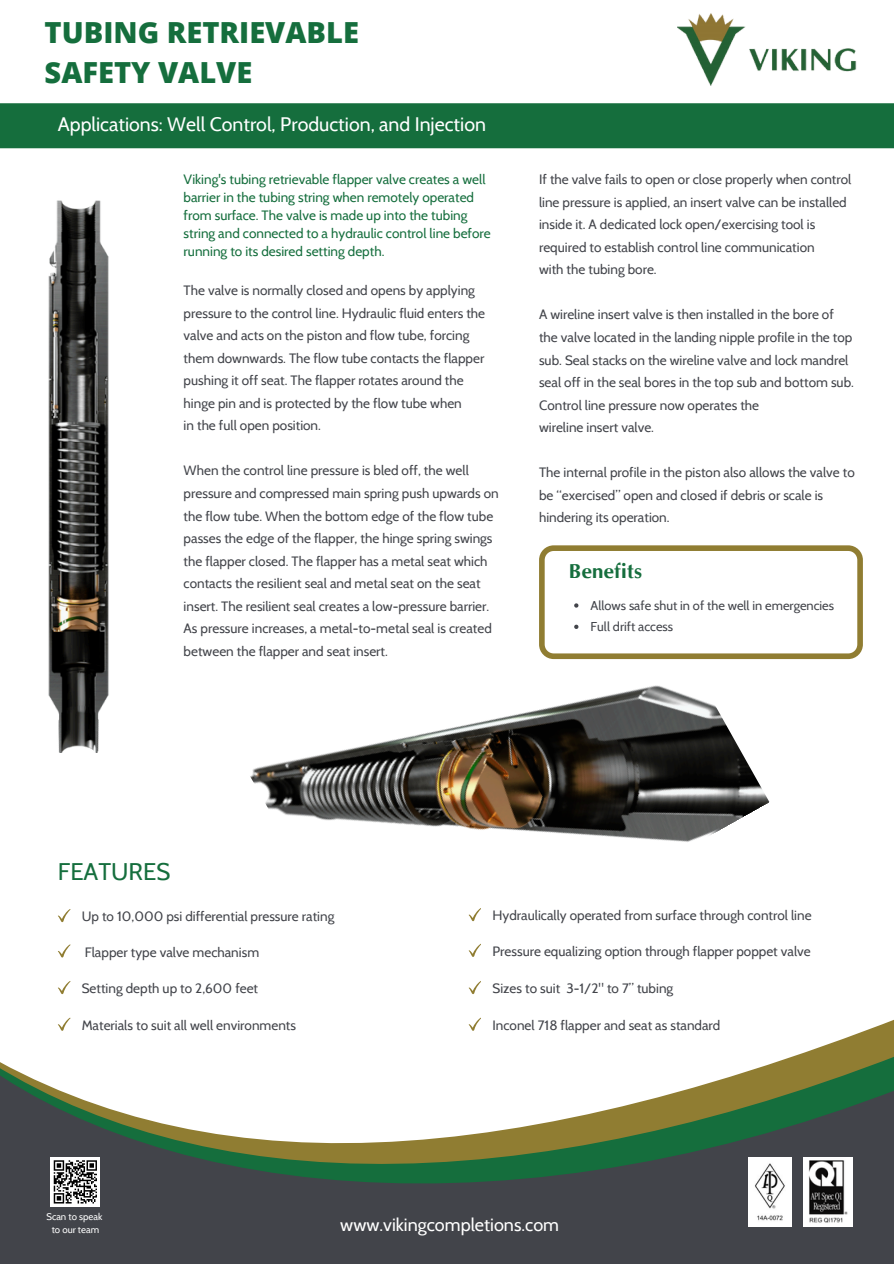
<style>
.page{position:relative;width:894px;height:1264px;background:#fff}
.page>*{position:absolute;margin:0;border:0;box-sizing:border-box;transform-origin:0 0}
.t1{font:800 29.1px/39.9px "Open Sans";color:#156e3d}
.t2{font:24px "Cabin";color:#156e3d}
.t3{font:700 21.15px "Optim";color:#156e3d}
.t4{font:19.5px "Cabin";color:#fff}
.t5{font:18px "Cabin";color:#fff}
.t6{font:13.5px/22.5px "Cabin";color:#42444a}
.t7{font:13.5px/18px "Cabin";color:#156e3d}
.t8{font:12.75px "Cabin";color:#42444a}
.t9{font:9.6px "Cabin";color:#fff}
</style>
<div class="page">
<img style="left:677px;top:13px;width:180px;height:73px">
<div style="left:0;top:103px;width:893px;height:45px;background:#156e3d"></div>
<img style="left:48px;top:200px;width:61px;height:552px">
<svg style="left:58px;top:909px;width:12px;height:13px"></svg>
<svg style="left:58px;top:981px;width:12px;height:13px"></svg>
<svg style="left:58px;top:944px;width:12px;height:13px"></svg>
<svg style="left:769px;top:545px;width:93px;height:114px"></svg>
<svg style="left:0;top:1017px;width:893px;height:179px"></svg>
<div style="left:0;top:1196px;width:893px;height:67px;background:#42444a"></div>
<div style="left:51px;top:1157px;width:49px;height:49px;background:#fff"></div>
<svg style="left:53px;top:1160px;width:44px;height:44px"></svg>
<img style="left:803px;top:1157px;width:48px;height:69px">
<img style="left:747px;top:1157px;width:44px;height:69px">
<img style="left:250px;top:545px;width:519px;height:450px">
<p class="t1" style="left:45px;top:11px;width:316px">TUBING RETRIEVABLE<br>SAFETY VALVE</p>
<p class="t4" style="left:58px;top:113px;width:429px">Applications: Well Control, Production, and Injection</p>
<p class="t7" style="left:184px;top:170px;width:308px">Viking's tubing retrievable flapper valve creates a well barrier in the tubing string when remotely operated from surface. The valve is made up into the tubing string and connected to a hydraulic control line before running to its desired setting depth.</p>
<h5 class="t6" style="left:184px;top:279px;width:303px">The valve is normally closed and opens by applying pressure to the control line. Hydraulic fluid enters the valve and acts on the piston and flow tube, forcing them downwards. The flow tube contacts the flapper pushing it off seat. The flapper rotates around the hinge pin and is protected by the flow tube when<br>in the full open position.</h5>
<p class="t6" style="left:184px;top:459px;width:316px">When the control line pressure is bled off, the well pressure and compressed main spring push upwards on the flow tube. When the bottom edge of the flow tube passes the edge of the flapper, the hinge spring swings the flapper closed. The flapper has a metal seat which contacts the resilient seal and metal seat on the seat insert. The resilient seal creates a low-pressure barrier.<br>As pressure increases, a metal-to-metal seal is created between the flapper and seat insert.</p>
<p class="t6" style="left:539px;top:168px;width:314px">If the valve fails to open or close properly when control line pressure is applied, an insert valve can be installed inside it. A dedicated lock open/exercising tool is required to establish control line communication<br>with the tubing bore.</p>
<h3 class="t6" style="left:539px;top:303px;width:316px">A wireline insert valve is then installed in the bore of the valve located in the landing nipple profile in the top sub. Seal stacks on the wireline valve and lock mandrel seal off in the seal bores in the top sub and bottom sub.<br>Control line pressure now operates the<br>wireline insert valve.</h3>
<p class="t6" style="left:539px;top:461px;width:317px">The internal profile in the piston also allows the valve to be “exercised” open and closed if debris or scale is hindering its operation.</p>
<p class="t3" style="left:568px;top:561px;width:75px">Benefits</p>
<h5 class="t8" style="left:590px;top:597px;width:245px">Allows safe shut in of the well in emergencies</h5>
<h5 class="t8" style="left:590px;top:618px;width:84px">Full drift access</h5>
<h5 class="t2" style="left:58px;top:856px;width:114px">FEATURES</h5>
<h5 class="t6" style="left:82px;top:904px;width:254px">Up to 10,000 psi differential pressure rating</h5>
<h5 class="t6" style="left:492px;top:904px;width:320px">Hydraulically operated from surface through control line</h5>
<p class="t6" style="left:85px;top:940px;width:176px">Flapper type valve mechanism</p>
<h5 class="t6" style="left:82px;top:976px;width:178px">Setting depth up to 2,600 feet</h5>
<h5 class="t6" style="left:492px;top:939px;width:320px">Pressure equalizing option through flapper poppet valve</h5>
<h3 class="t6" style="left:492px;top:976px;width:182px">Sizes to suit 3-1/2" to 7” tubing</h3>
<p class="t6" style="left:82px;top:1013px;width:216px">Materials to suit all well environments</p>
<h2 class="t6" style="left:492px;top:1013px;width:229px">Inconel 718 flapper and seat as standard</h2>
<h5 class="t9" style="left:46px;top:1210px;width:57px">Scan to speak</h5>
<p class="t9" style="left:52px;top:1223px;width:49px">to our team</p>
<h5 class="t5" style="left:340px;top:1213px;width:220px">www.vikingcompletions.com</h5>
</div>
